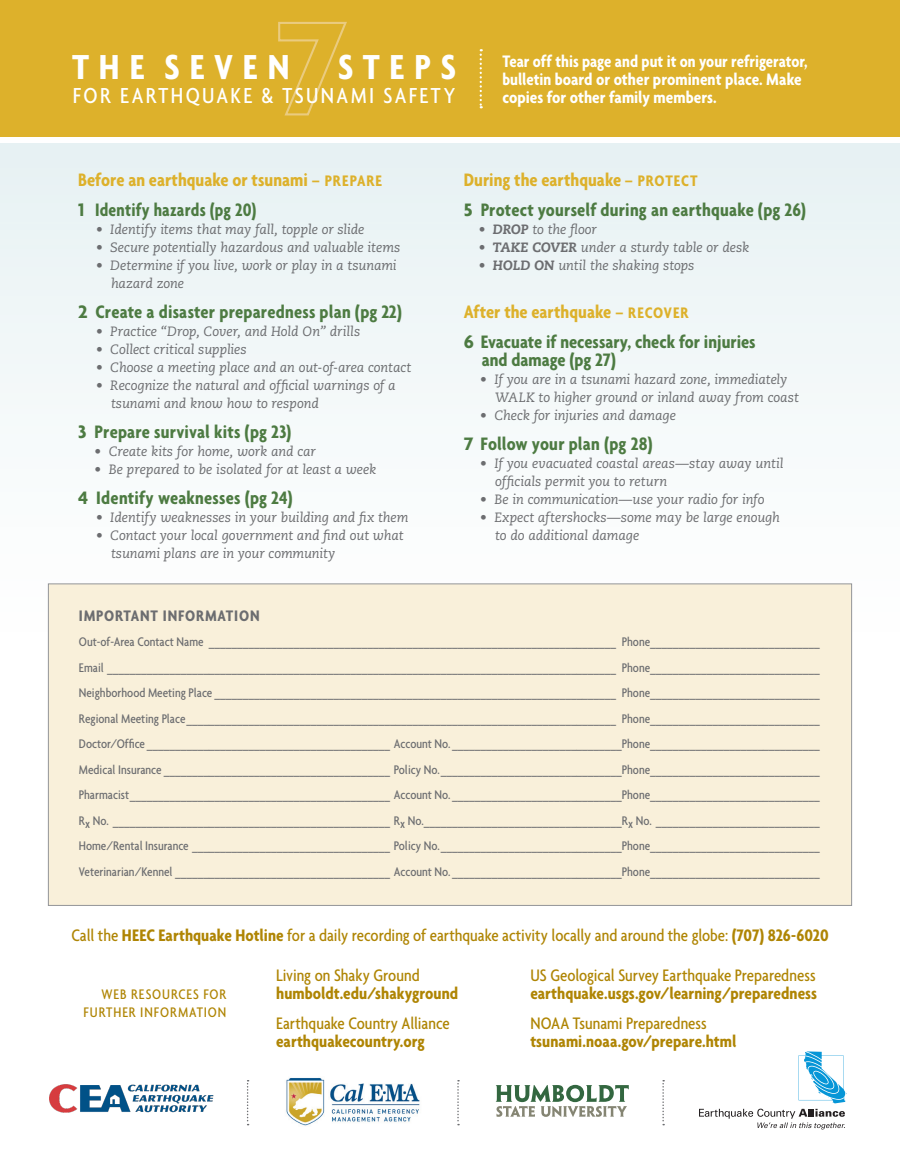
<style>
.page{position:relative;width:900px;height:1170px;background:#fff}
.page>*{position:absolute;margin:0;border:0;box-sizing:border-box;transform-origin:0 0}
.Subhead{font:700 condensed 37.5px "Agenda";color:#fff}
.Subhead-2{font:500 condensed 23.4px "Agenda";letter-spacing:.1em;color:#fff}
.Sidebar{font:700 condensed 19.5px/18px "Agenda";letter-spacing:.005em;color:#4d7b42}
.Sidebar_Head{font:700 condensed 19.5px "Agenda";color:#ddb12b}
.Sidebar-2{font:700 condensed 19.5px "Agenda";letter-spacing:.005em;color:#4d7b42;scale:.95 1}
.Sidebar-3{font:500 condensed 18px "Agenda";color:#af8504}
.Sidebar-4{font:700 condensed 18px "Agenda";color:#af8504}
.Sidebar-5{font:700 condensed 18px/18px "Agenda";color:#fff}
.t1{font:700 condensed 16.5px "Agenda";letter-spacing:.05em;color:#6c6d70}
.Sidebar-6{font:500 condensed 15px "Agenda";letter-spacing:.06em;color:#af8504}
.t2{font:500 condensed 13.5px "Agenda";color:#6c6d70}
.Sidebar-7{font:italic 13.5px/18px "Caecilia";letter-spacing:-.005em;color:#6c6d70}
.s1{font-size:16.5px}
.s2{font-stretch:normal}
.s3{font-weight:800}
.s4{font-weight:700}
</style>
<div class="page">
<div style="left:0;top:0;width:900px;height:137px;background:#ddb12b"></div>
<svg style="left:278px;top:21px;width:69px;height:95px"></svg>
<div style="left:0;top:144px;width:900px;height:501px;background:#f2f8f9"></div>
<div style="left:48px;top:584px;width:804px;height:322px;background:#f9f0da;border:1px solid #939598"></div>
<svg style="left:496px;top:1085px;width:133px;height:32px"></svg>
<img style="left:286px;top:1078px;width:134px;height:48px">
<svg style="left:480px;top:49px;width:2px;height:59px"></svg>
<svg style="left:247px;top:1080px;width:2px;height:45px"></svg>
<svg style="left:457px;top:1080px;width:2px;height:45px"></svg>
<svg style="left:662px;top:1080px;width:2px;height:45px"></svg>
<img style="left:49px;top:1084px;width:165px;height:29px">
<svg style="left:699px;top:1109px;width:146px;height:20px"></svg>
<svg style="left:799px;top:1051px;width:48px;height:52px"></svg>
<p class="Subhead" style="left:72px;top:45px;width:141px">t he seve</p>
<p class="Subhead" style="left:268px;top:45px;width:23px">n</p>
<p class="Subhead" style="left:338px;top:45px;width:49px">step</p>
<p class="Subhead" style="left:441px;top:45px;width:17px">s</p>
<p class="Subhead-2" style="left:73px;top:82px;width:73px">for Earth</p>
<p class="Subhead-2" style="left:186px;top:82px;width:30px">quake</p>
<p class="Subhead-2" style="left:262px;top:82px;width:48px">&amp; Tsunami</p>
<p class="Subhead-2" style="left:383px;top:82px;width:73px">Safet y</p>
<p class="Sidebar-5" style="left:502px;top:52px;width:307px">Tear off this page and put it on your refrigerator, bulletin board or other prominent place. Make copies for other family members.</p>
<p class="Sidebar_Head" style="left:78px;top:168px;width:306px">Before an earthquake or tsunami <span class="s1">– PREPARE</span></p>
<p class="Sidebar-2" style="left:78px;top:198px;width:189px"><span class="s2">1</span> Identify hazards (pg 20)</p>
<p class="Sidebar-7" style="left:96px;top:221px;width:270px">• Identify items that may fall, topple or slide</p>
<p class="Sidebar-7" style="left:96px;top:239px;width:306px">• Secure potentially hazardous and valuable items</p>
<p class="Sidebar-7" style="left:111px;top:257px;width:287px;text-indent:-15px">• Determine if you live, work or play in a tsunami hazard zone</p>
<p class="Sidebar" style="left:78px;top:302px;width:325px"><span class="s2">2</span> Create a disaster preparedness plan (pg 22)</p>
<p class="Sidebar-7" style="left:96px;top:323px;width:266px">• Practice “Drop, Cover, and Hold On” drills</p>
<p class="Sidebar-7" style="left:96px;top:341px;width:152px">• Collect critical supplies</p>
<p class="Sidebar-7" style="left:96px;top:359px;width:317px">• Choose a meeting place and an out-of-area contact</p>
<p class="Sidebar-7" style="left:111px;top:377px;width:286px;text-indent:-15px">• Recognize the natural and official warnings of a tsunami and know how to respond</p>
<p class="Sidebar" style="left:78px;top:422px;width:215px"><span class="s2">3</span> Prepare survival kits (pg 23)</p>
<p class="Sidebar-7" style="left:94px;top:443px;width:223px">• Create kits for home, work and car</p>
<p class="Sidebar-7" style="left:94px;top:461px;width:283px">• Be prepared to be isolated for at least a week</p>
<p class="Sidebar" style="left:78px;top:488px;width:216px"><span class="s2">4</span> Identify weaknesses (pg 24)</p>
<p class="Sidebar-7" style="left:96px;top:509px;width:314px">• Identify weaknesses in your building and fix them</p>
<p class="Sidebar-7" style="left:111px;top:527px;width:294px;text-indent:-15px">• Contact your local government and find out what tsunami plans are in your community</p>
<p class="Sidebar_Head" style="left:464px;top:168px;width:235px">During the earthquake <span class="s1">– PROTECT</span></p>
<p class="Sidebar" style="left:464px;top:200px;width:344px"><span class="s2">5</span> Protect yourself during an earthquake (pg 26)</p>
<p class="Sidebar-7" style="left:479px;top:221px;width:120px">• <span class="s3">DROP</span> to the floor</p>
<p class="Sidebar-7" style="left:479px;top:239px;width:272px">• <span class="s3">TAKE COVER</span> under a sturdy table or desk</p>
<p class="Sidebar-7" style="left:479px;top:257px;width:217px">• <span class="s3">HOLD ON</span> until the shaking stops</p>
<p class="Sidebar_Head" style="left:464px;top:300px;width:227px">After the earthquake <span class="s1">– RECOVER</span></p>
<p class="Sidebar" style="left:482px;top:332px;width:275px;text-indent:-18px"><span class="s2">6</span> Evacuate if necessary, check for injuries and damage (pg 27)</p>
<p class="Sidebar-7" style="left:495px;top:371px;width:305px;text-indent:-15px">• If you are in a tsunami hazard zone, immediately<br>WALK to higher ground or inland away from coast</p>
<p class="Sidebar-7" style="left:480px;top:407px;width:197px">• Check for injuries and damage</p>
<p class="Sidebar" style="left:464px;top:434px;width:191px"><span class="s2">7</span> Follow your plan (pg 28)</p>
<p class="Sidebar-7" style="left:495px;top:455px;width:290px;text-indent:-15px">• If you evacuated coastal areas—stay away until officials permit you to return</p>
<p class="Sidebar-7" style="left:480px;top:491px;width:286px">• Be in communication—use your radio for info</p>
<p class="Sidebar-7" style="left:495px;top:509px;width:286px;text-indent:-15px">• Expect aftershocks—some may be large enough to do additional damage</p>
<p class="t1" style="left:79px;top:606px;width:27px">Importa</p>
<p class="t1" style="left:140px;top:606px;width:87px">nt Informatio</p>
<p class="t1" style="left:250px;top:606px;width:11px">n</p>
<p class="t2" style="left:79px;top:634px;width:742px">Out-of-Area Contact Name ________________________________________________________________________ Phone______________________________</p>
<p class="t2" style="left:79px;top:660px;width:742px">Email __________________________________________________________________________________________ Phone______________________________</p>
<p class="t2" style="left:79px;top:685px;width:742px">Neighborhood Meeting Place _______________________________________________________________________ Phone______________________________</p>
<p class="t2" style="left:79px;top:711px;width:742px">Regional Meeting Place____________________________________________________________________________ Phone______________________________</p>
<p class="t2" style="left:79px;top:736px;width:742px">Doctor/Office ___________________________________________ Account No. ______________________________Phone______________________________</p>
<p class="t2" style="left:79px;top:762px;width:742px">Medical Insurance ________________________________________ Policy No.________________________________Phone______________________________</p>
<p class="t2" style="left:79px;top:787px;width:742px">Pharmacist______________________________________________ Account No. ______________________________Phone______________________________</p>
<p class="t2" style="left:79px;top:813px;width:742px">Rx No. _________________________________________________ Rx No.___________________________________Rx No. _____________________________</p>
<p class="t2" style="left:79px;top:838px;width:742px">Home/Rental Insurance ___________________________________ Policy No.________________________________Phone______________________________</p>
<p class="t2" style="left:79px;top:864px;width:742px">Veterinarian/Kennel ______________________________________ Account No. ______________________________Phone______________________________</p>
<p class="Sidebar-3" style="left:71px;top:925px;width:759px">Call the <span class="s4">HEEC Earthquake Hotline</span> for a daily recording of earthquake activity locally and around the globe: <span class="s4">(707) 826-6020</span></p>
<p class="Sidebar-6" style="left:102px;top:985px;width:46px">Web Resources</p>
<p class="Sidebar-6" style="left:203px;top:985px;width:16px">for</p>
<p class="Sidebar-6" style="left:83px;top:1003px;width:9px">Further</p>
<p class="Sidebar-6" style="left:140px;top:1003px;width:29px">Information</p>
<p class="Sidebar-3" style="left:276px;top:965px;width:145px">Living on Shaky Ground</p>
<p class="Sidebar-4" style="left:276px;top:983px;width:184px">humboldt.edu/shakyground</p>
<p class="Sidebar-3" style="left:276px;top:1013px;width:175px">Earthquake Country Alliance</p>
<p class="Sidebar-4" style="left:276px;top:1031px;width:150px">earthquakecountry.org</p>
<p class="Sidebar-3" style="left:530px;top:965px;width:287px">US Geological Survey Earthquake Preparedness</p>
<p class="Sidebar-4" style="left:530px;top:983px;width:288px">earthquake.usgs.gov/learning/preparedness</p>
<p class="Sidebar-3" style="left:530px;top:1013px;width:178px">NOAA Tsunami Preparedness</p>
<p class="Sidebar-4" style="left:530px;top:1031px;width:208px">tsunami.noaa.gov/prepare.html</p>
</div>
